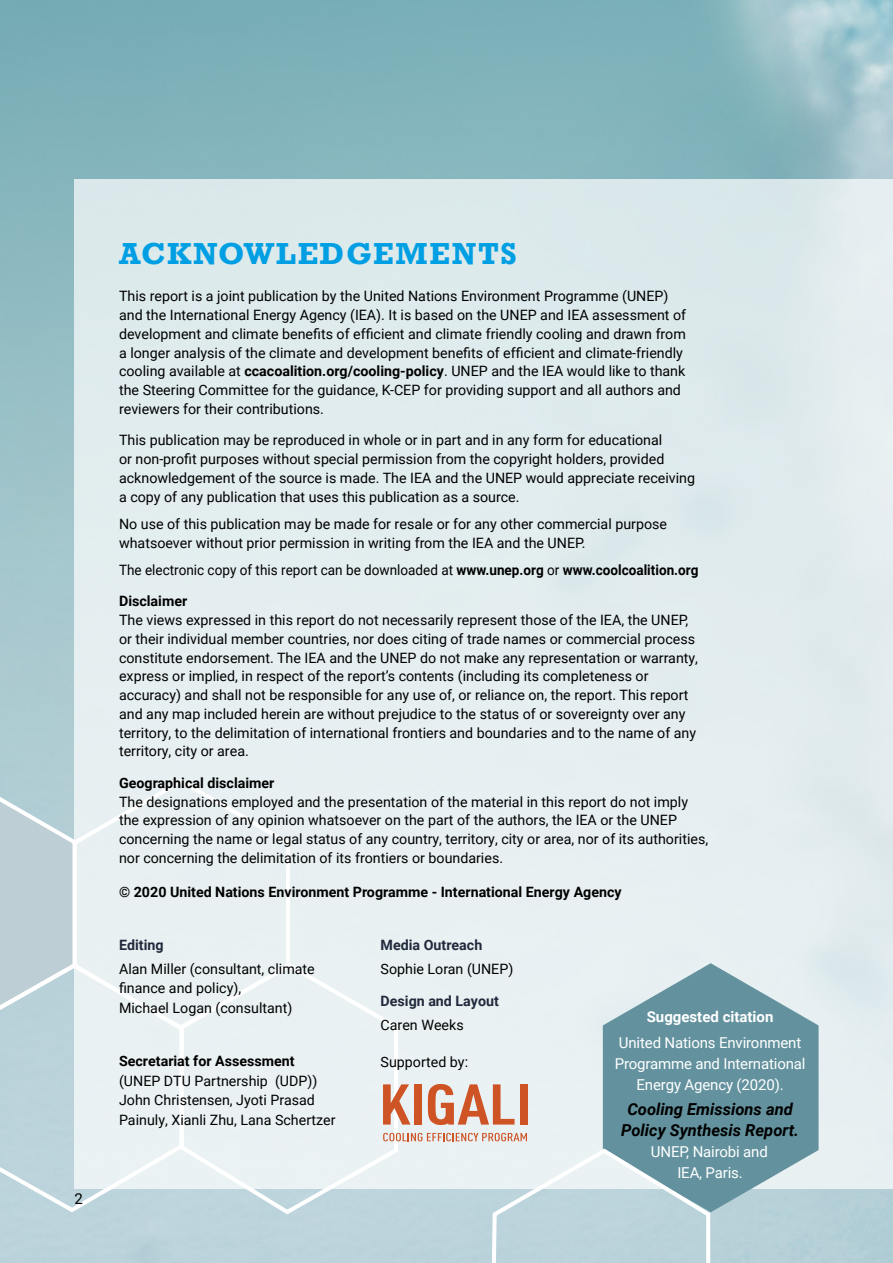
<style>
.page{position:relative;width:893px;height:1263px;background:#fff}
.page>*{position:absolute;margin:0;border:0;box-sizing:border-box;transform-origin:0 0}
.t1{font:700 28.5px "Rockwell";letter-spacing:.06em;color:#009fe3}
.t2{font:italic 700 16.5px/21px "Roboto";color:#000;text-align:center}
.t3{font:15px/21px "Roboto";letter-spacing:-.01em;color:#fff;text-align:center}
.t4{font:700 15px "Roboto";color:#fff}
.t5{font:15px "Roboto";color:#000}
.t6{font:14.25px/18.8px "Roboto";color:#000}
.t7{font:700 14.25px "Roboto";color:#000}
.t8{font:14.25px "Roboto";color:#000;scale:.95 1}
.t9{font:700 14.25px "Roboto";color:#202a3c}
.s1{font-weight:700}
</style>
<div class="page">
<div style="left:74px;top:179px;width:819px;height:1009px;background:#e2edef"></div>
<svg style="left:603px;top:963px;width:216px;height:249px;fill:#63929e"></svg>
<svg style="left:80px;top:779px;width:210px;height:182px"></svg>
<svg style="left:0;top:776px;width:80px;height:185px;background:#c0d2d8"></svg>
<svg style="left:177px;top:961px;width:222px;height:256px"></svg>
<svg style="left:0;top:961px;width:187px;height:254px"></svg>
<svg style="left:383px;top:1133px;width:329px;height:130px"></svg>
<svg style="left:383px;top:1084px;width:28px;height:40px"></svg>
<div style="left:414px;top:1084px;width:8px;height:40px;background:#ce5426"></div>
<div style="left:520px;top:1084px;width:7px;height:40px;background:#ce5426"></div>
<svg style="left:428px;top:1084px;width:86px;height:41px"></svg>
<p class="t5" style="left:74px;top:1188px;width:10px">2</p>
<h1 class="t1" style="left:119px;top:235px;width:399px">ACKNOWLEDGEMENTS</h1>
<p class="t6" style="left:119px;top:286px;width:569px">This report is a joint publication by the United Nations Environment Programme (UNEP) and the International Energy Agency (IEA). It is based on the UNEP and IEA assessment of development and climate benefits of efficient and climate friendly cooling and drawn from a longer analysis of the climate and development benefits of efficient and climate-friendly cooling available at <span class="s1">ccacoalition.org/cooling-policy</span>. UNEP and the IEA would like to thank the Steering Committee for the guidance, K-CEP for providing support and all authors and reviewers for their contributions.</p>
<p class="t6" style="left:119px;top:430px;width:578px">This publication may be reproduced in whole or in part and in any form for educational<br>or non-profit purposes without special permission from the copyright holders, provided acknowledgement of the source is made. The IEA and the UNEP would appreciate receiving a copy of any publication that uses this publication as a source.</p>
<p class="t6" style="left:119px;top:514px;width:549px">No use of this publication may be made for resale or for any other commercial purpose whatsoever without prior permission in writing from the IEA and the UNEP.</p>
<p class="t8" style="left:119px;top:560px;width:611px">The electronic copy of this report can be downloaded at <span class="s1">www.unep.org</span> or <span class="s1">www.coolcoalition.org</span></p>
<p class="t7" style="left:119px;top:591px;width:70px">Disclaimer</p>
<p class="t6" style="left:119px;top:610px;width:580px">The views expressed in this report do not necessarily represent those of the IEA, the UNEP, or their individual member countries, nor does citing of trade names or commercial process constitute endorsement. The IEA and the UNEP do not make any representation or warranty, express or implied, in respect of the report’s contents (including its completeness or accuracy) and shall not be responsible for any use of, or reliance on, the report. This report and any map included herein are without prejudice to the status of or sovereignty over any territory, to the delimitation of international frontiers and boundaries and to the name of any territory, city or area.</p>
<p class="t7" style="left:119px;top:773px;width:157px">Geographical disclaimer</p>
<p class="t6" style="left:119px;top:792px;width:591px">The designations employed and the presentation of the material in this report do not imply the expression of any opinion whatsoever on the part of the authors, the IEA or the UNEP concerning the name or legal status of any country, territory, city or area, nor of its authorities, nor concerning the delimitation of its frontiers or boundaries.</p>
<p class="t7" style="left:119px;top:882px;width:504px">© 2020 United Nations Environment Programme - International Energy Agency</p>
<p class="t9" style="left:119px;top:935px;width:46px">Editing</p>
<p class="t6" style="left:119px;top:958px;width:197px;line-height:19.5px">Alan Miller (consultant, climate finance and policy),<br>Michael Logan (consultant)</p>
<p class="t7" style="left:119px;top:1051px;width:177px">Secretariat for Assessment</p>
<p class="t6" style="left:119px;top:1070px;width:218px;line-height:19.5px">(UNEP DTU Partnership (UDP))<br>John Christensen, Jyoti Prasad<br>Painuly, Xianli Zhu, Lana Schertzer</p>
<p class="t9" style="left:381px;top:935px;width:103px">Media Outreach</p>
<p class="t6" style="left:381px;top:958px;width:134px">Sophie Loran (UNEP)</p>
<p class="t9" style="left:381px;top:991px;width:120px">Design and Layout</p>
<p class="t6" style="left:381px;top:1014px;width:85px">Caren Weeks</p>
<p class="t6" style="left:381px;top:1052px;width:89px">Supported by:</p>
<p class="t4" style="left:647px;top:1006px;width:128px">Suggested citation</p>
<p class="t3" style="left:615px;top:1031px;width:192px">United Nations Environment<br>Programme and International<br>Energy Agency (2020).</p>
<p class="t2" style="left:621px;top:1098px;width:179px">Cooling Emissions and<br>Policy Synthesis Report.</p>
<p class="t3" style="left:651px;top:1140px;width:118px">UNEP, Nairobi and<br>IEA, Paris.</p>
</div>
